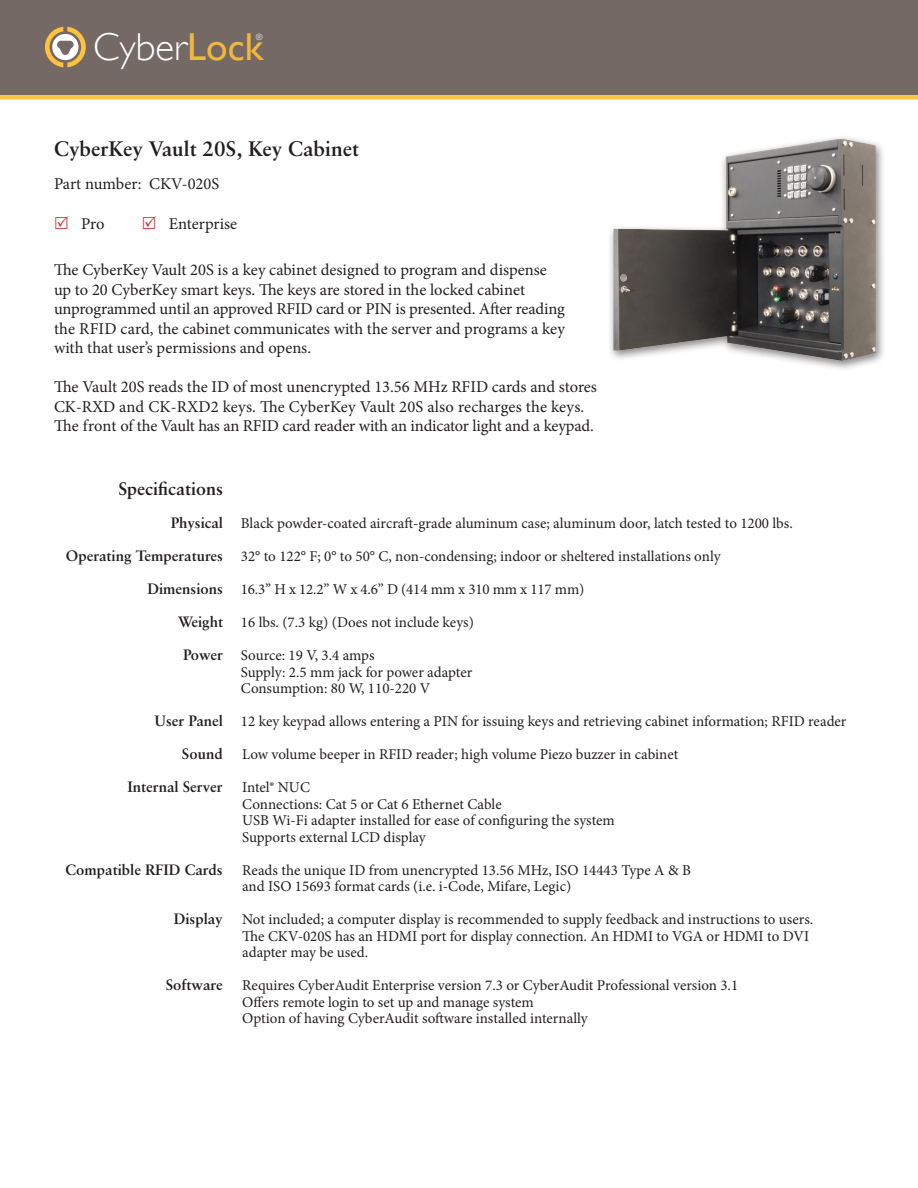
<style>
.page{position:relative;width:918px;height:1188px;background:#fff}
.page>*{position:absolute;margin:0;border:0;box-sizing:border-box;transform-origin:0 0}
.t1{font:300 38.85px "Gill Sans";color:#fff}
.t2{font:700 21px "Classical Garamond BT";color:#231f20}
.t3{font:700 18px "Classical Garamond BT";color:#231f20}
.t4{font:16.5px "Minion Pro";letter-spacing:-.005em;color:#231f20}
.t5{font:15px "Minion Pro";color:#231f20}
.t6{font:700 15px "Classical Garamond BT";color:#231f20}
.t7{font:300 8.7px "Gill Sans";color:#fff}
.s1{font-weight:400;color:#f2b83c}
.s2{font-family:"Classical Garamond BT";font-weight:700}
</style>
<div class="page">
<div style="left:0;top:0;width:918px;height:98px;background:#756966"></div>
<hr style="left:0;top:95px;width:918px;height:4px;background:#fec340">
<svg style="left:45px;top:27px;width:41px;height:40px"></svg>
<div style="left:607px;top:134px;width:279px;height:238px;background:#231f20;opacity:.55"></div>
<img style="left:613px;top:139px;width:263px;height:222px">
<p class="t1" style="left:93px;top:25px;width:172px">Cyber<span class="s1">Lock</span></p>
<p class="t7" style="left:256px;top:32px;width:8px">®</p>
<p class="t2" style="left:54px;top:136px;width:307px">CyberKey Vault 20S, Key Cabinet</p>
<p class="t4" style="left:54px;top:172px;width:167px">Part number: CKV-020S</p>
<p class="t4" style="left:81px;top:212px;width:25px">Pro</p>
<p class="t4" style="left:169px;top:212px;width:70px">Enterprise</p>
<p class="t4" style="left:54px;top:259px;width:494px">The CyberKey Vault 20S is a key cabinet designed to program and dispense</p>
<p class="t4" style="left:54px;top:278px;width:473px">up to 20 CyberKey smart keys. The keys are stored in the locked cabinet</p>
<p class="t4" style="left:54px;top:298px;width:512px">unprogrammed until an approved RFID card or PIN is presented. After reading</p>
<p class="t4" style="left:54px;top:317px;width:512px">the RFID card, the cabinet communicates with the server and programs a key</p>
<p class="t4" style="left:54px;top:337px;width:259px">with that user’s permissions and opens.</p>
<p class="t4" style="left:54px;top:376px;width:544px">The Vault 20S reads the ID of most unencrypted 13.56 MHz RFID cards and stores</p>
<p class="t4" style="left:54px;top:395px;width:532px">CK-RXD and CK-RXD2 keys. The CyberKey Vault 20S also recharges the keys.</p>
<p class="t4" style="left:54px;top:415px;width:541px">The front of the Vault has an RFID card reader with an indicator light and a keypad.</p>
<p class="t3" style="left:118px;top:478px;width:106px">Specifications</p>
<p class="t5" style="left:171px;top:513px;width:624px"><span class="s2">Physical</span> Black powder-coated aircraft-grade aluminum case; aluminum door, latch tested to 1200 lbs.</p>
<p class="t5" style="left:66px;top:546px;width:656px"><span class="s2">Operating Temperatures</span> 32° to 122° F; 0° to 50° C, non-condensing; indoor or sheltered installations only</p>
<p class="t5" style="left:147px;top:579px;width:438px"><span class="s2">Dimensions</span> 16.3” H x 12.2” W x 4.6” D (414 mm x 310 mm x 117 mm)</p>
<p class="t5" style="left:178px;top:612px;width:297px"><span class="s2">Weight</span> 16 lbs. (7.3 kg) (Does not include keys)</p>
<p class="t5" style="left:183px;top:645px;width:193px"><span class="s2">Power</span> Source: 19 V, 3.4 amps</p>
<p class="t5" style="left:241px;top:662px;width:233px">Supply: 2.5 mm jack for power adapter</p>
<p class="t5" style="left:241px;top:678px;width:191px">Consumption: 80 W, 110-220 V</p>
<p class="t5" style="left:155px;top:711px;width:693px"><span class="s2">User Panel</span> 12 key keypad allows entering a PIN for issuing keys and retrieving cabinet information; RFID reader</p>
<p class="t6" style="left:182px;top:745px;width:42px">Sound</p>
<p class="t5" style="left:242px;top:744px;width:438px">Low volume beeper in RFID reader; high volume Piezo buzzer in cabinet</p>
<p class="t6" style="left:128px;top:778px;width:97px">Internal Server</p>
<p class="t5" style="left:242px;top:777px;width:69px">Intel® NUC</p>
<p class="t5" style="left:242px;top:794px;width:261px">Connections: Cat 5 or Cat 6 Ethernet Cable</p>
<p class="t5" style="left:242px;top:810px;width:374px">USB Wi-Fi adapter installed for ease of configuring the system</p>
<p class="t5" style="left:242px;top:827px;width:185px">Supports external LCD display</p>
<p class="t6" style="left:66px;top:860px;width:159px">Compatible RFID Cards</p>
<p class="t5" style="left:242px;top:860px;width:450px">Reads the unique ID from unencrypted 13.56 MHz, ISO 14443 Type A &amp; B</p>
<p class="t5" style="left:242px;top:876px;width:331px">and ISO 15693 format cards (i.e. i-Code, Mifare, Legic)</p>
<p class="t6" style="left:174px;top:910px;width:51px">Display</p>
<p class="t5" style="left:242px;top:909px;width:573px">Not included; a computer display is recommended to supply feedback and instructions to users.</p>
<p class="t5" style="left:242px;top:926px;width:568px">The CKV-020S has an HDMI port for display connection. An HDMI to VGA or HDMI to DVI</p>
<p class="t5" style="left:242px;top:942px;width:127px">adapter may be used.</p>
<p class="t6" style="left:166px;top:976px;width:58px">Software</p>
<p class="t5" style="left:242px;top:975px;width:498px">Requires CyberAudit Enterprise version 7.3 or CyberAudit Professional version 3.1</p>
<p class="t5" style="left:242px;top:992px;width:293px">Offers remote login to set up and manage system</p>
<p class="t5" style="left:242px;top:1008px;width:347px">Option of having CyberAudit software installed internally</p>
</div>
